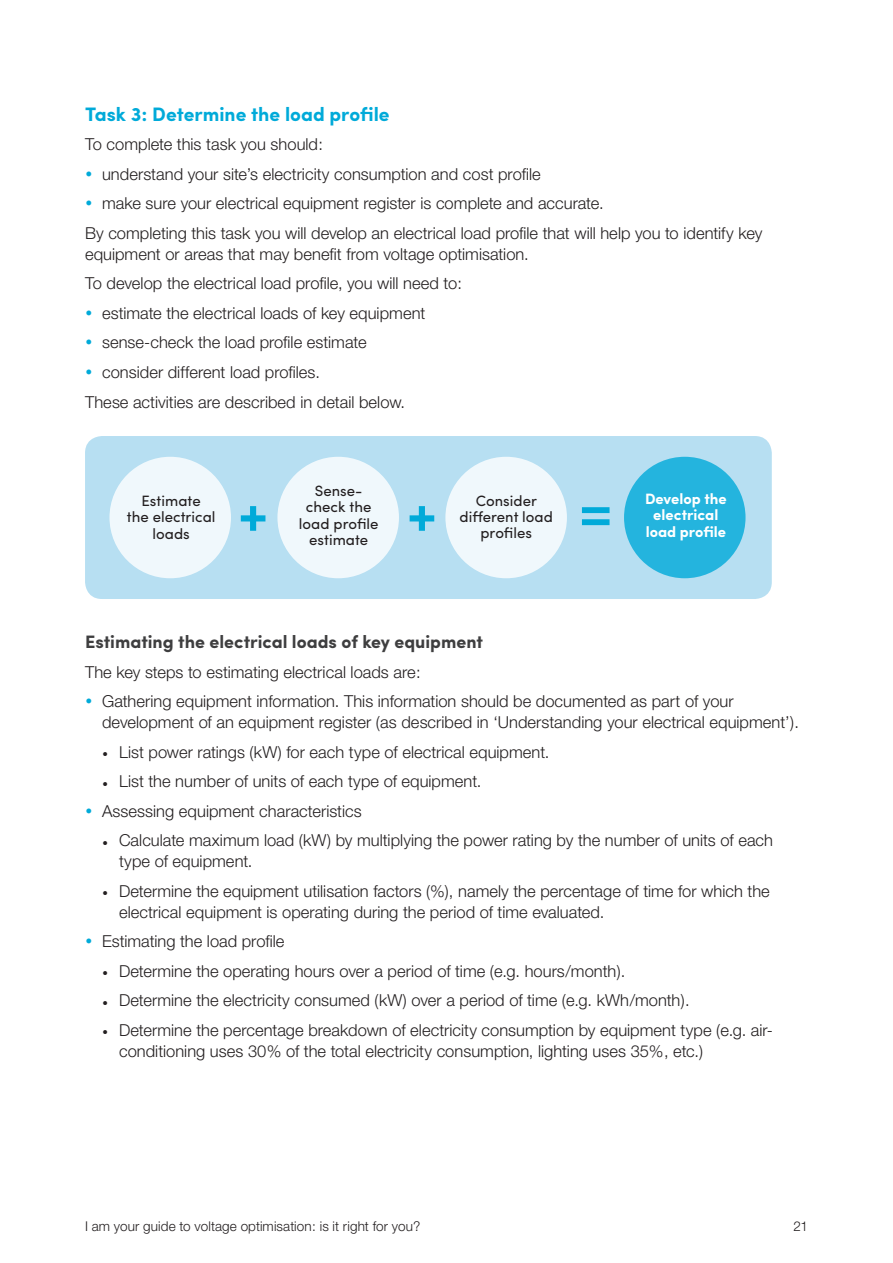
<style>
.page{position:relative;width:893px;height:1263px;background:#fff}
.page>*{position:absolute;margin:0;border:0;box-sizing:border-box;transform-origin:0 0}
.t1{font:700 60px "Sofia Pro";color:#00aad9}
.Heading_level_4{font:700 19.5px "Sofia Pro";color:#00aad9}
.Heading_level_5{font:700 18px "Sofia Pro";color:#3e3e3f}
.BODY_TEXT{font:300 16.5px/21px "Helvetica Neue";color:#231f20}
.t2{font:15px/16.5px "Sofia Pro";color:#231f20;text-align:center}
.t3{font:700 15px/16.5px "Sofia Pro";color:#fff;text-align:center}
.t4{font:300 13.5px "Helvetica Neue";letter-spacing:.01em;color:#231f20}
</style>
<div class="page">
<div style="left:85px;top:436px;width:687px;height:163px;background:#b7dff2;border-radius:17px"></div>
<div style="left:109px;top:457px;width:122px;height:121px;background:#f0f8fc;border-radius:50%"></div>
<div style="left:277px;top:457px;width:122px;height:121px;background:#f0f8fc;border-radius:50%"></div>
<div style="left:445px;top:457px;width:122px;height:121px;background:#f0f8fc;border-radius:50%"></div>
<div style="left:624px;top:457px;width:121px;height:121px;background:#24b4de;border-radius:50%"></div>
<p class="Heading_level_4" style="left:85px;top:99px;width:306px">Task 3: Determine the load profile</p>
<p class="BODY_TEXT" style="left:85px;top:134px;width:240px">To complete this task you should:</p>
<p class="BODY_TEXT" style="left:102px;top:163px;width:440px">understand your site’s electricity consumption and cost profile</p>
<p class="BODY_TEXT" style="left:102px;top:193px;width:503px">make sure your electrical equipment register is complete and accurate.</p>
<p class="BODY_TEXT" style="left:85px;top:222px;width:679px">By completing this task you will develop an electrical load profile that will help you to identify key equipment or areas that may benefit from voltage optimisation.</p>
<p class="BODY_TEXT" style="left:85px;top:273px;width:378px">To develop the electrical load profile, you will need to:</p>
<p class="BODY_TEXT" style="left:102px;top:302px;width:325px">estimate the electrical loads of key equipment</p>
<p class="BODY_TEXT" style="left:102px;top:332px;width:266px">sense-check the load profile estimate</p>
<p class="BODY_TEXT" style="left:102px;top:361px;width:219px">consider different load profiles.</p>
<p class="BODY_TEXT" style="left:85px;top:391px;width:322px">These activities are described in detail below.</p>
<p class="t2" style="left:127px;top:491px;width:90px">Estimate<br>the electrical loads</p>
<p class="t2" style="left:299px;top:481px;width:81px">Sense&shy;check the load profile estimate</p>
<p class="t2" style="left:459px;top:492px;width:95px;line-height:15.8px">Consider different load profiles</p>
<p class="t3" style="left:645px;top:489px;width:83px">Develop the electrical</p>
<p class="t1" style="left:238px;top:467px;width:32px">+</p>
<p class="t1" style="left:407px;top:467px;width:32px">+</p>
<p class="t1" style="left:578px;top:467px;width:37px">=</p>
<p class="t3" style="left:646px;top:522px;width:82px">load profile</p>
<p class="Heading_level_5" style="left:85px;top:628px;width:399px">Estimating the electrical loads of key equipment</p>
<p class="BODY_TEXT" style="left:85px;top:661px;width:337px">The key steps to estimating electrical loads are:</p>
<p class="BODY_TEXT" style="left:102px;top:690px;width:698px">Gathering equipment information. This information should be documented as part of your development of an equipment register (as described in ‘Understanding your electrical equipment’).</p>
<p class="BODY_TEXT" style="left:119px;top:741px;width:432px">List power ratings (kW) for each type of electrical equipment.</p>
<p class="BODY_TEXT" style="left:119px;top:770px;width:364px">List the number of units of each type of equipment.</p>
<p class="BODY_TEXT" style="left:102px;top:800px;width:261px">Assessing equipment characteristics</p>
<p class="BODY_TEXT" style="left:119px;top:829px;width:655px">Calculate maximum load (kW) by multiplying the power rating by the number of units of each type of equipment.</p>
<p class="BODY_TEXT" style="left:119px;top:880px;width:652px">Determine the equipment utilisation factors (%), namely the percentage of time for which the electrical equipment is operating during the period of time evaluated.</p>
<p class="BODY_TEXT" style="left:102px;top:930px;width:184px">Estimating the load profile</p>
<p class="BODY_TEXT" style="left:119px;top:960px;width:508px">Determine the operating hours over a period of time (e.g. hours/month).</p>
<p class="BODY_TEXT" style="left:119px;top:990px;width:572px">Determine the electricity consumed (kW) over a period of time (e.g. kWh/month).</p>
<p class="BODY_TEXT" style="left:119px;top:1019px;width:655px">Determine the percentage breakdown of electricity consumption by equipment type (e.g. air&shy;conditioning uses 30% of the total electricity consumption, lighting uses 35%, etc.)</p>
<p class="t4" style="left:85px;top:1218px;width:337px">I am your guide to voltage optimisation: is it right for you?</p>
<p class="t4" style="left:793px;top:1218px;width:16px">21</p>
</div>
